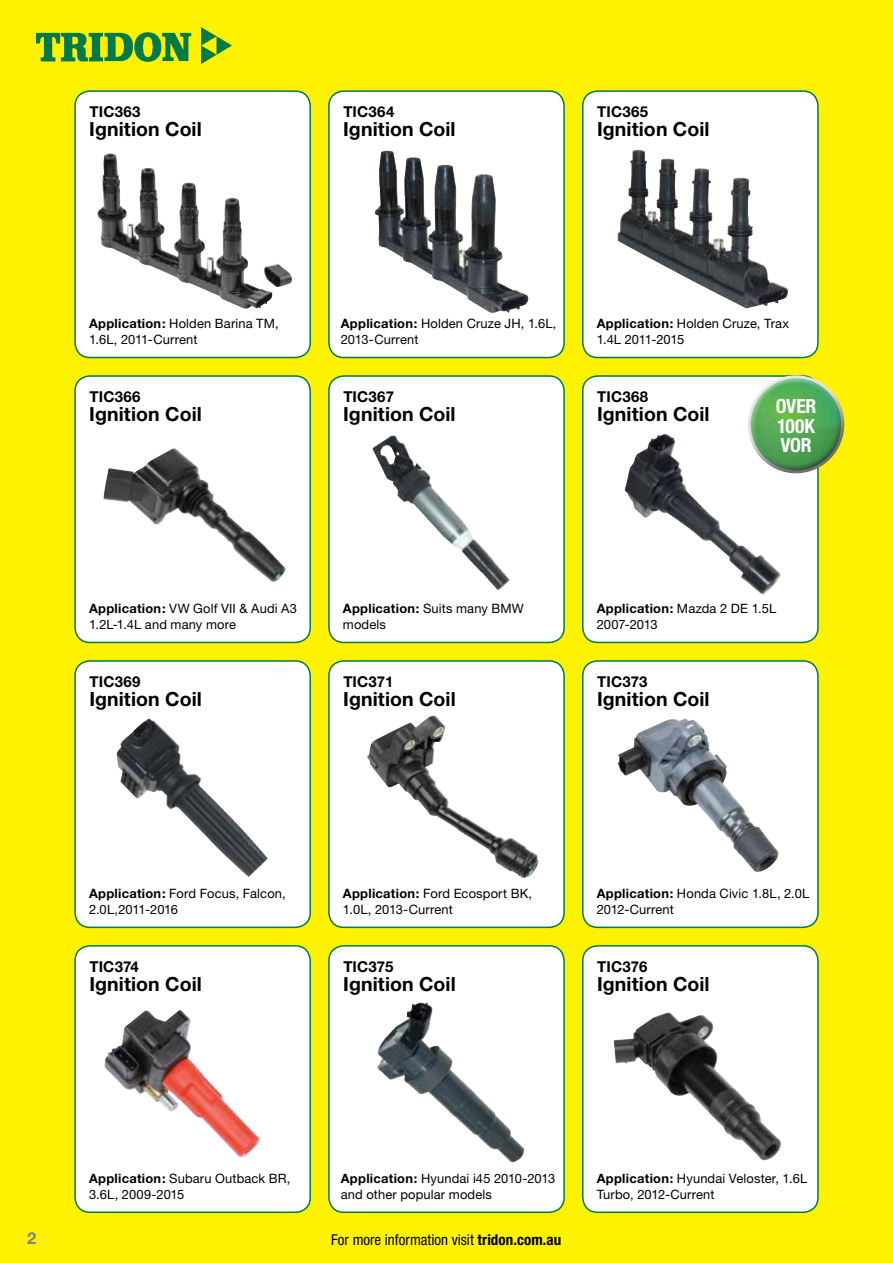
<style>
.page{position:relative;width:893px;height:1263px;background:#fff200}
.page>*{position:absolute;margin:0;border:0;box-sizing:border-box;transform-origin:0 0}
.t1{font:700 19.5px "Helvetica Neue";letter-spacing:.005em;color:#000}
.t2{font:700 condensed 19.5px/19.5px "Helvetica Neue";letter-spacing:-.01em;color:#fff;text-align:justify}
.t3{font:700 16.5px "Helvetica Neue";color:#808285}
.t4{font:700 15px "Helvetica Neue";letter-spacing:.01em;color:#000}
.t5{font:condensed 15px "Helvetica Neue";color:#000}
.t6{font:12.9px/16.2px "Helvetica Neue";letter-spacing:.01em;color:#000}
.t7{font:12.9px/16.2px "Helvetica Neue";letter-spacing:-.01em;color:#000}
.s1{font-weight:700}
</style>
<div class="page">
<div style="left:75px;top:91px;width:235px;height:266px;background:#fff;border-radius:15px"></div>
<div style="left:74px;top:90px;width:237px;height:268px;border:2px solid #007a48;border-radius:15px"></div>
<div style="left:75px;top:376px;width:235px;height:266px;background:#fff;border-radius:15px"></div>
<div style="left:74px;top:375px;width:237px;height:268px;border:2px solid #007a48;border-radius:15px"></div>
<div style="left:75px;top:661px;width:235px;height:266px;background:#fff;border-radius:15px"></div>
<div style="left:74px;top:660px;width:237px;height:268px;border:2px solid #007a48;border-radius:15px"></div>
<div style="left:75px;top:946px;width:235px;height:266px;background:#fff;border-radius:15px"></div>
<div style="left:74px;top:945px;width:237px;height:268px;border:2px solid #007a48;border-radius:15px"></div>
<div style="left:329px;top:91px;width:235px;height:266px;background:#fff;border-radius:15px"></div>
<div style="left:328px;top:90px;width:237px;height:268px;border:2px solid #007a48;border-radius:15px"></div>
<div style="left:329px;top:376px;width:235px;height:266px;background:#fff;border-radius:15px"></div>
<div style="left:328px;top:375px;width:237px;height:268px;border:2px solid #007a48;border-radius:15px"></div>
<div style="left:329px;top:661px;width:235px;height:266px;background:#fff;border-radius:15px"></div>
<div style="left:328px;top:660px;width:237px;height:268px;border:2px solid #007a48;border-radius:15px"></div>
<div style="left:329px;top:946px;width:235px;height:266px;background:#fff;border-radius:15px"></div>
<div style="left:328px;top:945px;width:237px;height:268px;border:2px solid #007a48;border-radius:15px"></div>
<div style="left:583px;top:91px;width:235px;height:266px;background:#fff;border-radius:15px"></div>
<div style="left:582px;top:90px;width:237px;height:268px;border:2px solid #007a48;border-radius:15px"></div>
<div style="left:583px;top:376px;width:235px;height:266px;background:#fff;border-radius:15px"></div>
<div style="left:582px;top:375px;width:237px;height:268px;border:2px solid #007a48;border-radius:15px"></div>
<div style="left:583px;top:661px;width:235px;height:266px;background:#fff;border-radius:15px"></div>
<div style="left:582px;top:660px;width:237px;height:268px;border:2px solid #007a48;border-radius:15px"></div>
<div style="left:583px;top:946px;width:235px;height:266px;background:#fff;border-radius:15px"></div>
<div style="left:582px;top:945px;width:237px;height:268px;border:2px solid #007a48;border-radius:15px"></div>
<img style="left:103px;top:448px;width:183px;height:134px">
<img style="left:97px;top:153px;width:175px;height:156px">
<img style="left:374px;top:151px;width:154px;height:162px">
<img style="left:372px;top:435px;width:138px;height:155px">
<img style="left:117px;top:718px;width:151px;height:159px">
<img style="left:377px;top:1002px;width:147px;height:161px">
<img style="left:625px;top:434px;width:156px;height:161px">
<img style="left:617px;top:150px;width:171px;height:158px">
<img style="left:613px;top:1012px;width:168px;height:149px">
<img style="left:104px;top:1010px;width:156px;height:148px">
<img style="left:618px;top:718px;width:161px;height:154px">
<img style="left:367px;top:715px;width:172px;height:163px">
<div style="left:747px;top:373px;width:96px;height:79px;background:#fff;opacity:.5"></div>
<div style="left:747px;top:390px;width:99px;height:83px;background:#000;opacity:.5"></div>
<p class="t4" style="left:90px;top:102px;width:52px">TIC363</p>
<p class="t4" style="left:343px;top:102px;width:53px">TIC364</p>
<p class="t4" style="left:597px;top:102px;width:52px">TIC365</p>
<h1 class="t1" style="left:89px;top:117px;width:114px">Ignition Coil</h1>
<h1 class="t1" style="left:343px;top:117px;width:114px">Ignition Coil</h1>
<h1 class="t1" style="left:597px;top:117px;width:114px">Ignition Coil</h1>
<p class="t6" style="left:89px;top:315px;width:191px"><span class="s1">Application:</span> Holden Barina TM,<br>1.6L, 2011-Current</p>
<p class="t6" style="left:341px;top:315px;width:217px"><span class="s1">Application:</span> Holden Cruze JH, 1.6L,<br>2013-Current</p>
<p class="t6" style="left:597px;top:315px;width:194px"><span class="s1">Application:</span> Holden Cruze, Trax<br>1.4L 2011-2015</p>
<p class="t4" style="left:90px;top:387px;width:53px">TIC366</p>
<p class="t4" style="left:343px;top:387px;width:52px">TIC367</p>
<p class="t4" style="left:597px;top:387px;width:53px">TIC368</p>
<h1 class="t1" style="left:89px;top:402px;width:114px">Ignition Coil</h1>
<h1 class="t1" style="left:343px;top:402px;width:114px">Ignition Coil</h1>
<h1 class="t1" style="left:597px;top:402px;width:114px">Ignition Coil</h1>
<h1 class="t2" style="left:776px;top:396px;width:42px">OVER 100K VOR</h1>
<p class="t6" style="left:89px;top:600px;width:209px"><span class="s1">Application:</span> VW Golf VII &amp; Audi A3<br>1.2L-1.4L and many more</p>
<p class="t6" style="left:343px;top:600px;width:182px"><span class="s1">Application:</span> Suits many BMW models</p>
<p class="t7" style="left:597px;top:600px;width:181px"><span class="s1">Application:</span> Mazda 2 DE 1.5L<br>2007-2013</p>
<p class="t4" style="left:90px;top:672px;width:53px">TIC369</p>
<p class="t4" style="left:343px;top:672px;width:52px">TIC371</p>
<p class="t4" style="left:597px;top:672px;width:52px">TIC373</p>
<h1 class="t1" style="left:89px;top:687px;width:114px">Ignition Coil</h1>
<h1 class="t1" style="left:343px;top:687px;width:114px">Ignition Coil</h1>
<h1 class="t1" style="left:597px;top:687px;width:114px">Ignition Coil</h1>
<p class="t6" style="left:89px;top:885px;width:198px"><span class="s1">Application:</span> Ford Focus, Falcon,<br>2.0L,2011-2016</p>
<p class="t6" style="left:343px;top:885px;width:191px"><span class="s1">Application:</span> Ford Ecosport BK,<br>1.0L, 2013-Current</p>
<p class="t6" style="left:597px;top:885px;width:214px"><span class="s1">Application:</span> Honda Civic 1.8L, 2.0L<br>2012-Current</p>
<p class="t4" style="left:90px;top:957px;width:51px">TIC374</p>
<p class="t4" style="left:343px;top:957px;width:51px">TIC375</p>
<p class="t4" style="left:597px;top:957px;width:52px">TIC376</p>
<h1 class="t1" style="left:89px;top:972px;width:114px">Ignition Coil</h1>
<h1 class="t1" style="left:343px;top:972px;width:114px">Ignition Coil</h1>
<h1 class="t1" style="left:597px;top:972px;width:114px">Ignition Coil</h1>
<p class="t3" style="left:27px;top:1226px;width:11px">22</p>
<p class="t6" style="left:89px;top:1170px;width:203px"><span class="s1">Application:</span> Subaru Outback BR,<br>3.6L, 2009-2015</p>
<p class="t6" style="left:341px;top:1170px;width:216px"><span class="s1">Application:</span> Hyundai i45 2010-2013 and other popular models</p>
<p class="t6" style="left:597px;top:1170px;width:212px"><span class="s1">Application:</span> Hyundai Veloster, 1.6L<br>Turbo, 2012-Current</p>
<p class="t5" style="left:331px;top:1231px;width:232px">For more information visit <span class="s1">tridon.com.au</span></p>
</div>
